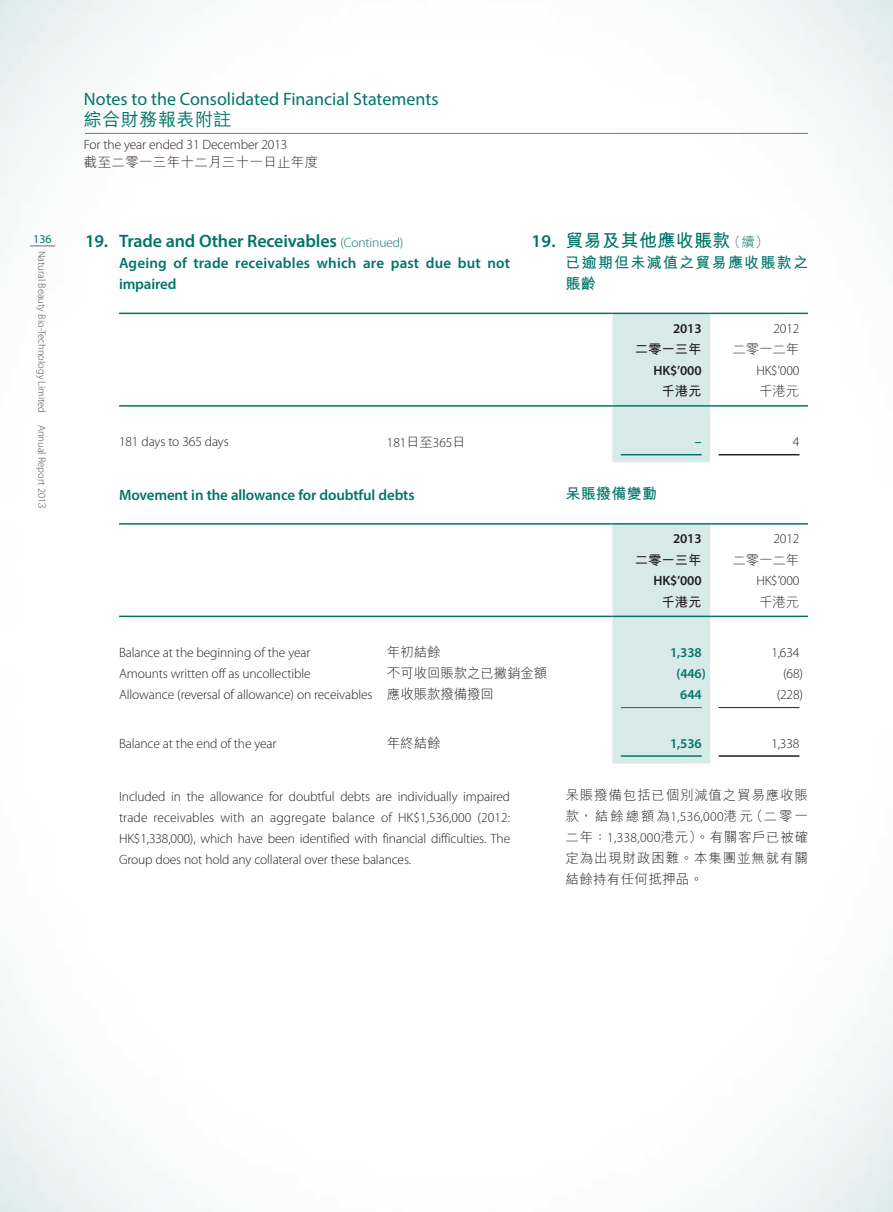
<style>
.page{position:relative;width:893px;height:1212px;background:#fff}
.page>*{position:absolute;margin:0;border:0;box-sizing:border-box;transform-origin:0 0}
.t1{font:18px "Myriad Pro";color:#007566}
.t2{font:600 18px "Myriad Pro";letter-spacing:-.01em;color:#007566}
.t3{font:700 18px "M Hei HK";letter-spacing:.02em;color:#007566}
.t4{font:500 18px "M Hei HK";letter-spacing:.03em;color:#007566}
.t5{font:600 15px/21px "Myriad Pro";letter-spacing:.015em;color:#007566}
.t6{font:600 15px "Myriad Pro";letter-spacing:-.01em;color:#007566}
.t7{font:700 15px/21px "M Hei HK";letter-spacing:.085em;color:#007566}
.t8{font:300 13.5px/21px "Myriad Pro";letter-spacing:-.01em;color:#231f20;text-align:justify}
.t9{font:300 13.5px/21px "M Hei HK";letter-spacing:.02em;color:#231f20;text-align:justify}
.t10{font:600 13.5px "Myriad Pro";letter-spacing:-.01em;color:#231f20}
.t11{font:600 13.5px "Myriad Pro";letter-spacing:-.01em;color:#007566}
.t12{font:700 13.5px "M Hei HK";letter-spacing:-.01em;color:#231f20}
.t13{font:300 13.5px "M Hei HK";letter-spacing:-.01em;color:#231f20}
.t14{font:12px "Myriad Pro";color:#007566}
.t15{font:300 10.5px "Myriad Pro";color:#4b4c4d}
.s1{font-family:"Adobe Ming Std"}
.s2{font-weight:300;font-size:13.5px}
.s3{font-family:"Myriad Pro";font-weight:600}
.s4{font-family:"M Hei HK"}
.s5{font-family:"Myriad Pro"}
</style>
<div class="page">
<svg style="left:30px;top:246px;width:25px;height:1px"></svg>
<hr style="left:85px;top:133px;width:723px;height:1px;background:#76787b">
<div style="left:612px;top:314px;width:98px;height:148px;background:#d8eae7"></div>
<hr style="left:119px;top:313px;width:268px;height:1px;background:#007566">
<hr style="left:387px;top:313px;width:225px;height:1px;background:#007566">
<hr style="left:612px;top:313px;width:98px;height:1px;background:#007566">
<hr style="left:710px;top:313px;width:98px;height:1px;background:#007566">
<hr style="left:119px;top:405px;width:268px;height:2px;background:#007566">
<hr style="left:387px;top:405px;width:225px;height:2px;background:#007566">
<hr style="left:612px;top:405px;width:98px;height:2px;background:#007566">
<hr style="left:710px;top:405px;width:98px;height:2px;background:#007566">
<hr style="left:621px;top:454px;width:81px;height:1px;background:#007566">
<hr style="left:719px;top:454px;width:80px;height:1px;background:#231f20">
<div style="left:612px;top:525px;width:98px;height:238px;background:#d8eae7"></div>
<hr style="left:119px;top:523px;width:268px;height:2px;background:#007566">
<hr style="left:387px;top:523px;width:225px;height:2px;background:#007566">
<hr style="left:612px;top:523px;width:98px;height:2px;background:#007566">
<hr style="left:710px;top:523px;width:98px;height:2px;background:#007566">
<hr style="left:119px;top:616px;width:268px;height:1px;background:#007566">
<hr style="left:387px;top:616px;width:225px;height:1px;background:#007566">
<hr style="left:612px;top:616px;width:98px;height:1px;background:#007566">
<hr style="left:710px;top:616px;width:98px;height:1px;background:#007566">
<hr style="left:621px;top:707px;width:81px;height:1px;background:#007566">
<hr style="left:719px;top:707px;width:80px;height:1px;background:#231f20">
<hr style="left:621px;top:755px;width:81px;height:2px;background:#007566">
<hr style="left:719px;top:755px;width:80px;height:2px;background:#231f20">
<p class="t14" style="left:33px;top:231px;width:20px">136</p>
<p class="t15" style="left:48px;top:251px;width:259px;rotate:90deg">Natural Beauty Bio-Technology Limited Annual Report 201<span class="s1">3</span></p>
<h1 class="t1" style="left:84px;top:88px;width:356px">Notes to the Consolidated Financial Statements</h1>
<h1 class="t4" style="left:84px;top:106px;width:149px">綜合財務報表附註</h1>
<p class="t8" style="left:84px;top:134px;width:205px">For the year ended 31 December 2013</p>
<p class="t9" style="left:84px;top:151px;width:236px">截至二零一三年十二月三十一日止年度</p>
<h1 class="t2" style="left:85px;top:230px;width:320px">19. Trade and Other Receivables <span class="s2">(Continued)</span></h1>
<p class="t5" style="left:119px;top:252px;width:392px">Ageing of trade receivables which are past due but not impaired</p>
<h1 class="t3" style="left:531px;top:227px;width:239px"><span class="s3">19.</span> 貿易及其他應收賬款<span class="s2">（續）</span></h1>
<p class="t7" style="left:566px;top:251px;width:244px">已逾期但未減值之貿易應收賬款之賬齡</p>
<p class="t10" style="left:673px;top:320px;width:30px">2013</p>
<p class="t8" style="left:773px;top:318px;width:27px">2012</p>
<p class="t12" style="left:635px;top:340px;width:68px">二零一三年</p>
<p class="t9" style="left:732px;top:338px;width:68px">二零一二年</p>
<p class="t10" style="left:653px;top:362px;width:50px">HK$’000</p>
<p class="t8" style="left:756px;top:360px;width:45px">HK$’000</p>
<p class="t12" style="left:661px;top:382px;width:42px">千港元</p>
<p class="t9" style="left:759px;top:380px;width:42px">千港元</p>
<p class="t8" style="left:119px;top:432px;width:111px">181 days to 365 days</p>
<p class="t8" style="left:387px;top:432px;width:80px">181<span class="s4">日至</span>365<span class="s4">日</span></p>
<p class="t11" style="left:695px;top:433px;width:8px">–</p>
<p class="t8" style="left:793px;top:432px;width:8px">4</p>
<p class="t6" style="left:119px;top:485px;width:297px">Movement in the allowance for doubtful debts</p>
<p class="t10" style="left:673px;top:530px;width:30px">2013</p>
<p class="t8" style="left:773px;top:529px;width:27px">2012</p>
<p class="t12" style="left:635px;top:550px;width:68px">二零一三年</p>
<p class="t9" style="left:732px;top:549px;width:68px">二零一二年</p>
<p class="t10" style="left:653px;top:572px;width:50px">HK$’000</p>
<p class="t8" style="left:756px;top:571px;width:45px">HK$’000</p>
<p class="t12" style="left:661px;top:592px;width:42px">千港元</p>
<p class="t9" style="left:759px;top:591px;width:42px">千港元</p>
<p class="t8" style="left:119px;top:642px;width:193px">Balance at the beginning of the year</p>
<p class="t9" style="left:387px;top:641px;width:55px">年初結餘</p>
<p class="t11" style="left:670px;top:644px;width:33px">1,338</p>
<p class="t8" style="left:771px;top:642px;width:30px">1,634</p>
<p class="t8" style="left:119px;top:663px;width:193px">Amounts written off as uncollectible</p>
<p class="t13" style="left:387px;top:664px;width:162px">不可收回賬款之已撇銷金額</p>
<p class="t11" style="left:676px;top:665px;width:31px">(446)</p>
<p class="t8" style="left:783px;top:663px;width:21px">(68)</p>
<p class="t8" style="left:119px;top:684px;width:376px">Allowance (reversal of allowance) on receivables <span class="s4">應收賬款撥備撥回</span></p>
<p class="t11" style="left:680px;top:686px;width:23px">644</p>
<p class="t8" style="left:777px;top:684px;width:28px">(228)</p>
<p class="t8" style="left:119px;top:733px;width:159px">Balance at the end of the year</p>
<p class="t9" style="left:387px;top:732px;width:55px">年終結餘</p>
<p class="t11" style="left:670px;top:735px;width:33px">1,536</p>
<p class="t8" style="left:771px;top:733px;width:30px">1,338</p>
<p class="t7" style="left:566px;top:482px;width:93px">呆賬撥備變動</p>
<p class="t8" style="left:119px;top:786px;width:393px">Included in the allowance for doubtful debts are individually impaired trade receivables with an aggregate balance of HK$1,536,000 (2012:<br>HK$1,338,000), which have been identified with financial difficulties. The Group does not hold any collateral over these balances.</p>
<p class="t9" style="left:566px;top:784px;width:244px">呆賬撥備包括已個別減值之貿易應收賬款，結餘總額為<span class="s5">1,536,000</span>港元（二零一二年：<span class="s5">1,338,000</span>港元）。有關客戶已被確定為出現財政困難。本集團並無就有關結餘持有任何抵押品。</p>
</div>
